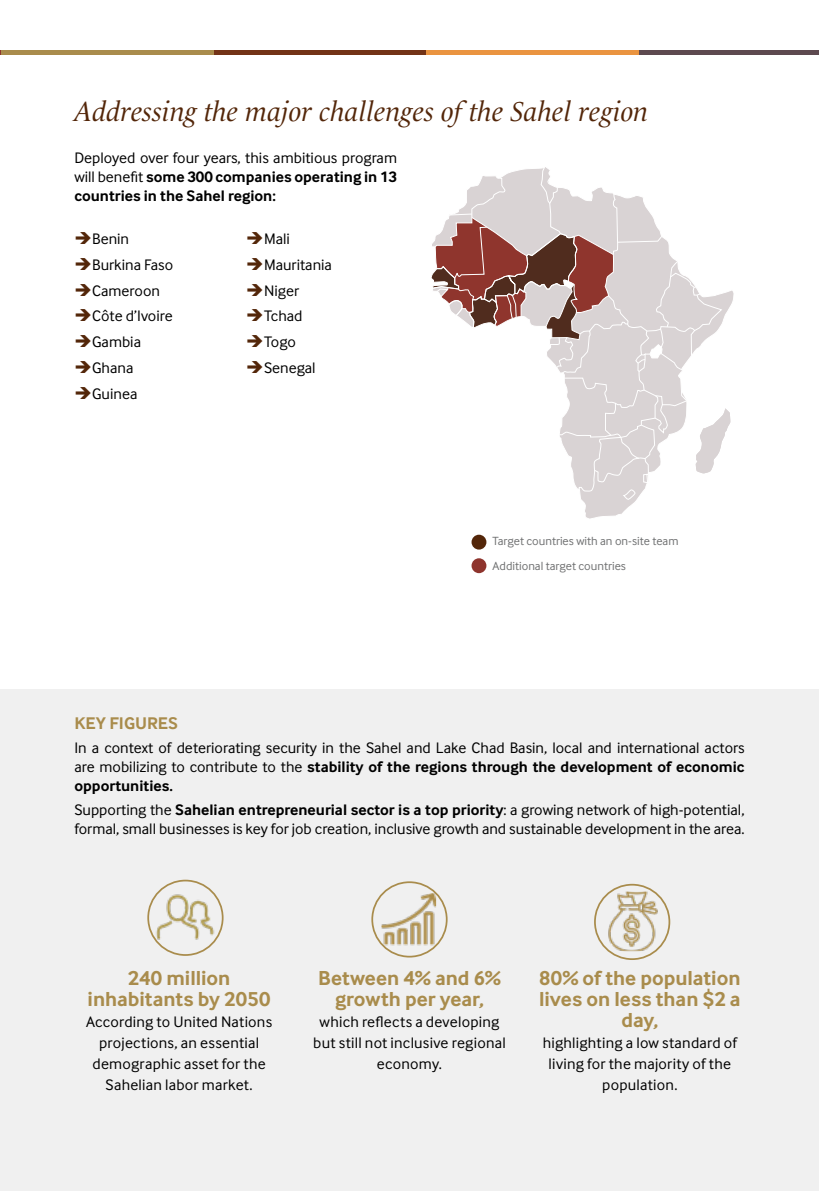
<style>
.page{position:relative;width:819px;height:1191px;background:#fff}
.page>*{position:absolute;margin:0;border:0;box-sizing:border-box;transform-origin:0 0}
.t1{font:italic 28px "Le Monde Livre Std";color:#532609}
.t2{font:700 21px/21px "Inter Face";color:#a98c4c;text-align:center}
.t3{font:700 17.5px "Inter Face";color:#a98c4c}
.t4{font:15.75px/21px "Inter Face";color:#000;text-align:center}
.t5{font:700 15.75px/18.9px "Inter Face";color:#000;text-align:justify}
.t6{font:12.25px/24.2px "Inter Face";color:#707172}
.s1{font-weight:400}
.s2{color:#532609}
.s3{font-weight:700}
</style>
<div class="page">
<div style="left:0;top:689px;width:819px;height:502px;background:#f0f0f0"></div>
<div style="left:1px;top:50px;width:213px;height:5px;background:#a98c4c"></div>
<div style="left:214px;top:50px;width:212px;height:5px;background:#733317"></div>
<div style="left:426px;top:50px;width:213px;height:5px;background:#ea9440"></div>
<div style="left:639px;top:50px;width:180px;height:5px;background:#5d494f"></div>
<svg style="left:582px;top:290px;width:152px;height:229px"></svg>
<svg style="left:431px;top:167px;width:299px;height:333px"></svg>
<img style="left:153px;top:884px;width:64px;height:65px">
<div style="left:147px;top:879px;width:76px;height:77px;border:2px solid #a98c4c;border-radius:50%"></div>
<img style="left:381px;top:893px;width:55px;height:54px">
<div style="left:371px;top:881px;width:76px;height:76px;border:2px solid #a98c4c;border-radius:50%"></div>
<img style="left:603px;top:891px;width:59px;height:60px">
<div style="left:594px;top:884px;width:76px;height:76px;border:2px solid #a98c4c;border-radius:50%"></div>
<div style="left:471px;top:535px;width:15px;height:14px;background:#532609;border-radius:50%"></div>
<div style="left:471px;top:558px;width:15px;height:15px;background:#8e342d;border-radius:50%"></div>
<h1 class="t1" style="left:74px;top:94px;width:575px">Addressing the major challenges of the Sahel region</h1>
<p class="t5" style="left:74px;top:148px;width:324px"><span class="s1">Deployed over four years, this ambitious program will benefit</span> some 300 companies operating in 13 countries in the Sahel region:</p>
<p class="t4" style="left:74px;top:228px;width:56px"><span class="s2">➔</span>Benin</p>
<p class="t4" style="left:74px;top:254px;width:100px"><span class="s2">➔</span>Burkina Faso</p>
<p class="t4" style="left:74px;top:280px;width:87px"><span class="s2">➔</span>Cameroon</p>
<p class="t4" style="left:74px;top:306px;width:100px"><span class="s2">➔</span>Côte d’Ivoire</p>
<p class="t4" style="left:74px;top:331px;width:68px"><span class="s2">➔</span>Gambia</p>
<p class="t4" style="left:74px;top:357px;width:60px"><span class="s2">➔</span>Ghana</p>
<p class="t4" style="left:74px;top:383px;width:64px"><span class="s2">➔</span>Guinea</p>
<p class="t4" style="left:246px;top:228px;width:45px"><span class="s2">➔</span>Mali</p>
<p class="t4" style="left:246px;top:254px;width:87px"><span class="s2">➔</span>Mauritania</p>
<p class="t4" style="left:246px;top:280px;width:54px"><span class="s2">➔</span>Niger</p>
<p class="t4" style="left:246px;top:306px;width:58px"><span class="s2">➔</span>Tchad</p>
<p class="t4" style="left:246px;top:331px;width:51px"><span class="s2">➔</span>Togo</p>
<p class="t4" style="left:246px;top:357px;width:71px"><span class="s2">➔</span>Senegal</p>
<p class="t6" style="left:492px;top:529px;width:187px">Target countries with an on-site team<br>Additional target countries</p>
<p class="t3" style="left:74px;top:713px;width:105px">KEY FIGURES</p>
<p class="t4" style="left:74px;top:738px;width:671px;line-height:18.9px;text-align:justify">In a context of deteriorating security in the Sahel and Lake Chad Basin, local and international actors are mobilizing to contribute to the <span class="s3">stability of the regions through the development of economic opportunities.</span></p>
<p class="t4" style="left:74px;top:800px;width:671px;line-height:18.9px;text-align:left">Supporting the <span class="s3">Sahelian entrepreneurial sector is a top priority</span>: a growing network of high-potential, formal, small businesses is key for job creation, inclusive growth and sustainable development in the area.</p>
<h2 class="t2" style="left:88px;top:967px;width:184px">240 million inhabitants by 2050</h2>
<p class="t4" style="left:86px;top:1011px;width:187px">According to United Nations projections, an essential demographic asset for the<br>Sahelian labor market.</p>
<h2 class="t2" style="left:318px;top:967px;width:184px">Between 4% and 6% growth per year,</h2>
<p class="t4" style="left:313px;top:1011px;width:194px">which reflects a developing but still not inclusive regional economy.</p>
<h2 class="t2" style="left:539px;top:967px;width:203px">80% of the population lives on less than $2 a day,</h2>
<p class="t4" style="left:542px;top:1032px;width:196px">highlighting a low standard of living for the majority of the population.</p>
</div>
